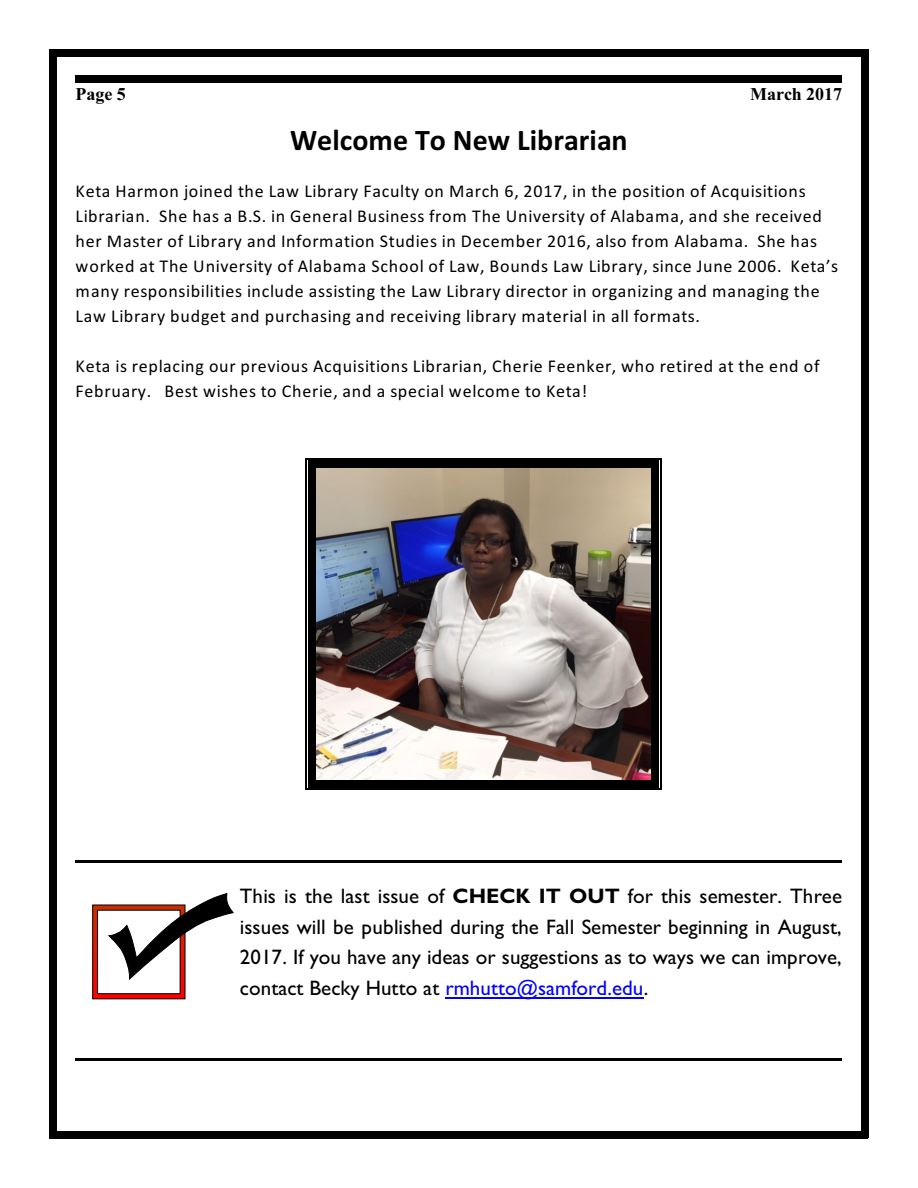
<style>
.page{position:relative;width:918px;height:1188px;background:#fff}
.page>*{position:absolute;margin:0;border:0;box-sizing:border-box;transform-origin:0 0}
.t1{font:700 30px "Calibri";color:#000}
.t2{font:21px/30.5px "Gill Sans";color:#000;text-align:justify}
.t3{font:18px/24.9px "Calibri";letter-spacing:.04em;color:#000}
.t4{font:700 18px "Times New Roman";color:#000}
.s1{font-weight:700}
.s2{color:#00f}
</style>
<div class="page">
<div style="left:50px;top:50px;width:7px;height:1088px;background:#000"></div>
<div style="left:861px;top:50px;width:7px;height:1088px;background:#000"></div>
<div style="left:50px;top:50px;width:818px;height:7px;background:#000"></div>
<div style="left:50px;top:1131px;width:818px;height:7px;background:#000"></div>
<div style="left:76px;top:75px;width:766px;height:7px;background:#000"></div>
<hr style="left:446px;top:998px;width:198px;height:1px;background:#00f">
<hr style="left:76px;top:860px;width:766px;height:3px;background:#000">
<hr style="left:76px;top:1058px;width:766px;height:3px;background:#000">
<img style="left:316px;top:468px;width:336px;height:312px">
<div style="left:309px;top:461px;width:7px;height:326px;background:#000"></div>
<div style="left:652px;top:461px;width:7px;height:326px;background:#000"></div>
<div style="left:309px;top:461px;width:350px;height:7px;background:#000"></div>
<div style="left:309px;top:780px;width:350px;height:7px;background:#000"></div>
<hr style="left:306px;top:458px;width:1px;height:332px;background:#000">
<hr style="left:661px;top:458px;width:1px;height:332px;background:#000">
<hr style="left:306px;top:458px;width:356px;height:1px;background:#000">
<hr style="left:306px;top:789px;width:356px;height:1px;background:#000">
<svg style="left:93px;top:894px;width:140px;height:105px"></svg>
<p class="t4" style="left:76px;top:88px;width:52px">Page 5</p>
<p class="t4" style="left:750px;top:88px;width:94px">March 2017</p>
<h1 class="t1" style="left:290px;top:128px;width:339px">Welcome To New Librarian</h1>
<p class="t3" style="left:76px;top:181px;width:764px">Keta Harmon joined the Law Library Faculty on March 6, 2017, in the position of Acquisitions Librarian. She has a B.S. in General Business from The University of Alabama, and she received her Master of Library and Information Studies in December 2016, also from Alabama. She has worked at The University of Alabama School of Law, Bounds Law Library, since June 2006. Keta’s many responsibilities include assisting the Law Library director in organizing and managing the Law Library budget and purchasing and receiving library material in all formats.</p>
<p class="t3" style="left:76px;top:355px;width:746px">Keta is replacing our previous Acquisitions Librarian, Cherie Feenker, who retired at the end of<br>February. Best wishes to Cherie, and a special welcome to Keta!</p>
<p class="t2" style="left:240px;top:883px;width:604px">This is the last issue of <span class="s1">CHECK IT OUT</span> for this semester. Three issues will be published during the Fall Semester beginning in August, 2017. If you have any ideas or suggestions as to ways we can improve, contact Becky Hutto at <span class="s2">rmhutto@samford.edu</span>.</p>
</div>
